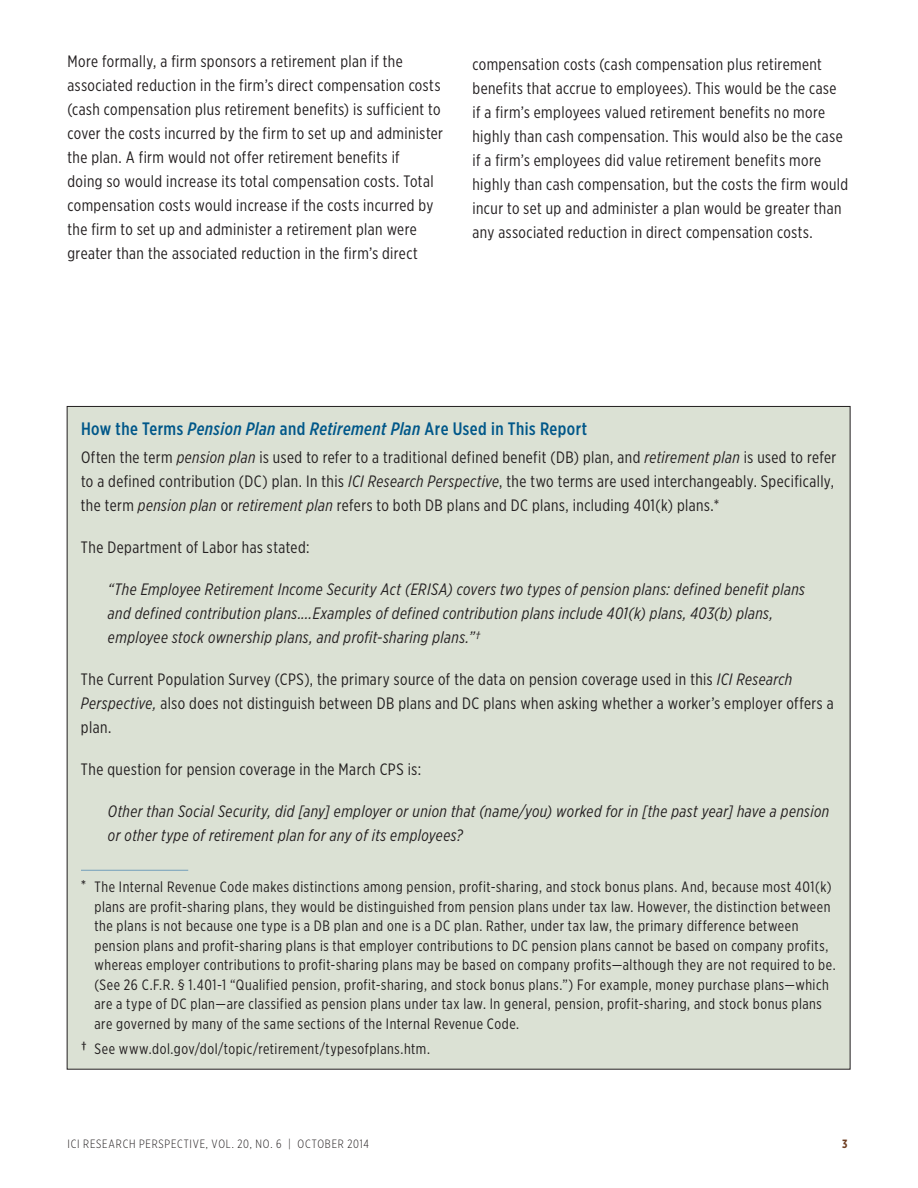
<style>
.page{position:relative;width:918px;height:1188px;background:#fff}
.page>*{position:absolute;margin:0;border:0;box-sizing:border-box;transform-origin:0 0}
.t1{font:500 18px "Gotham X Narrow";letter-spacing:.025em;color:#005789}
.t2{font:16.5px/24px "Gotham X Narrow";letter-spacing:.025em;color:#231f20}
.t3{font:italic 16.5px/24px "Gotham X Narrow";letter-spacing:.025em;color:#231f20}
.t4{font:15px/19.5px "Gotham X Narrow";letter-spacing:.035em;color:#231f20}
.t5{font:300 12px "Gotham X Narrow";letter-spacing:.065em;color:#231f20}
.t6{font:700 12px "Gotham X Narrow";color:#6e3d21}
.s1{font-style:italic}
.s2{font-family:"The Sans Cd LF4";font-weight:300}
</style>
<div class="page">
<div style="left:67px;top:406px;width:783px;height:663px;background:#dbe1d4"></div>
<hr style="left:81px;top:870px;width:107px;height:1px;background:#739fba">
<p class="t2" style="left:68px;top:49px;width:377px">More formally, a firm sponsors a retirement plan if the associated reduction in the firm’s direct compensation costs (cash compensation plus retirement benefits) is sufficient to cover the costs incurred by the firm to set up and administer the plan. A firm would not offer retirement benefits if<br>doing so would increase its total compensation costs. Total compensation costs would increase if the costs incurred by the firm to set up and administer a retirement plan were greater than the associated reduction in the firm’s direct</p>
<p class="t2" style="left:472px;top:52px;width:377px">compensation costs (cash compensation plus retirement benefits that accrue to employees). This would be the case if a firm’s employees valued retirement benefits no more highly than cash compensation. This would also be the case if a firm’s employees did value retirement benefits more highly than cash compensation, but the costs the firm would incur to set up and administer a plan would be greater than any associated reduction in direct compensation costs.</p>
<p class="t1" style="left:81px;top:417px;width:508px">How the Terms <span class="s1">Pension Plan</span> and <span class="s1">Retirement Plan</span> Are Used in This Report</p>
<p class="t2" style="left:81px;top:445px;width:757px">Often the term <span class="s1">pension plan</span> is used to refer to a traditional defined benefit (DB) plan, and <span class="s1">retirement plan</span> is used to refer to a defined contribution (DC) plan. In this <span class="s1">ICI Research Perspective</span>, the two terms are used interchangeably. Specifically, the term <span class="s1">pension plan</span> or <span class="s1">retirement plan</span> refers to both DB plans and DC plans, including 401(k) plans.*</p>
<p class="t2" style="left:81px;top:535px;width:230px">The Department of Labor has stated:</p>
<p class="t3" style="left:108px;top:577px;width:698px">“The Employee Retirement Income Security Act (ERISA) covers two types of pension plans: defined benefit plans and defined contribution plans....Examples of defined contribution plans include 401(k) plans, 403(b) plans, employee stock ownership plans, and profit-sharing plans.”†</p>
<p class="t2" style="left:81px;top:667px;width:754px">The Current Population Survey (CPS), the primary source of the data on pension coverage used in this <span class="s1">ICI Research<br>Perspective,</span> also does not distinguish between DB plans and DC plans when asking whether a worker’s employer offers a plan.</p>
<p class="t2" style="left:81px;top:757px;width:342px">The question for pension coverage in the March CPS is:</p>
<p class="t3" style="left:108px;top:799px;width:723px">Other than Social Security, did [any] employer or union that (name/you) worked for in [the past year] have a pension or other type of retirement plan for any of its employees?</p>
<p class="t4" style="left:94px;top:877px;width:743px;text-indent:-14px"><span class="s2">*</span> The Internal Revenue Code makes distinctions among pension, profit-sharing, and stock bonus plans. And, because most 401(k) plans are profit-sharing plans, they would be distinguished from pension plans under tax law. However, the distinction between the plans is not because one type is a DB plan and one is a DC plan. Rather, under tax law, the primary difference between pension plans and profit-sharing plans is that employer contributions to DC pension plans cannot be based on company profits, whereas employer contributions to profit-sharing plans may be based on company profits—although they are not required to be. (See 26 C.F.R. § 1.401-1 “Qualified pension, profit-sharing, and stock bonus plans.”) For example, money purchase plans—which are a type of DC plan—are classified as pension plans under tax law. In general, pension, profit-sharing, and stock bonus plans are governed by many of the same sections of the Internal Revenue Code.</p>
<p class="t4" style="left:81px;top:1039px;width:350px"><span class="s2">†</span> See www.dol.gov/dol/topic/retirement/typesofplans.htm.</p>
<p class="t5" style="left:68px;top:1136px;width:303px">ICI RESEARCH PERSPECTIVE, VOL. 20, NO. 6 | OCTOBER 2014</p>
<p class="t6" style="left:842px;top:1136px;width:7px">3</p>
</div>
